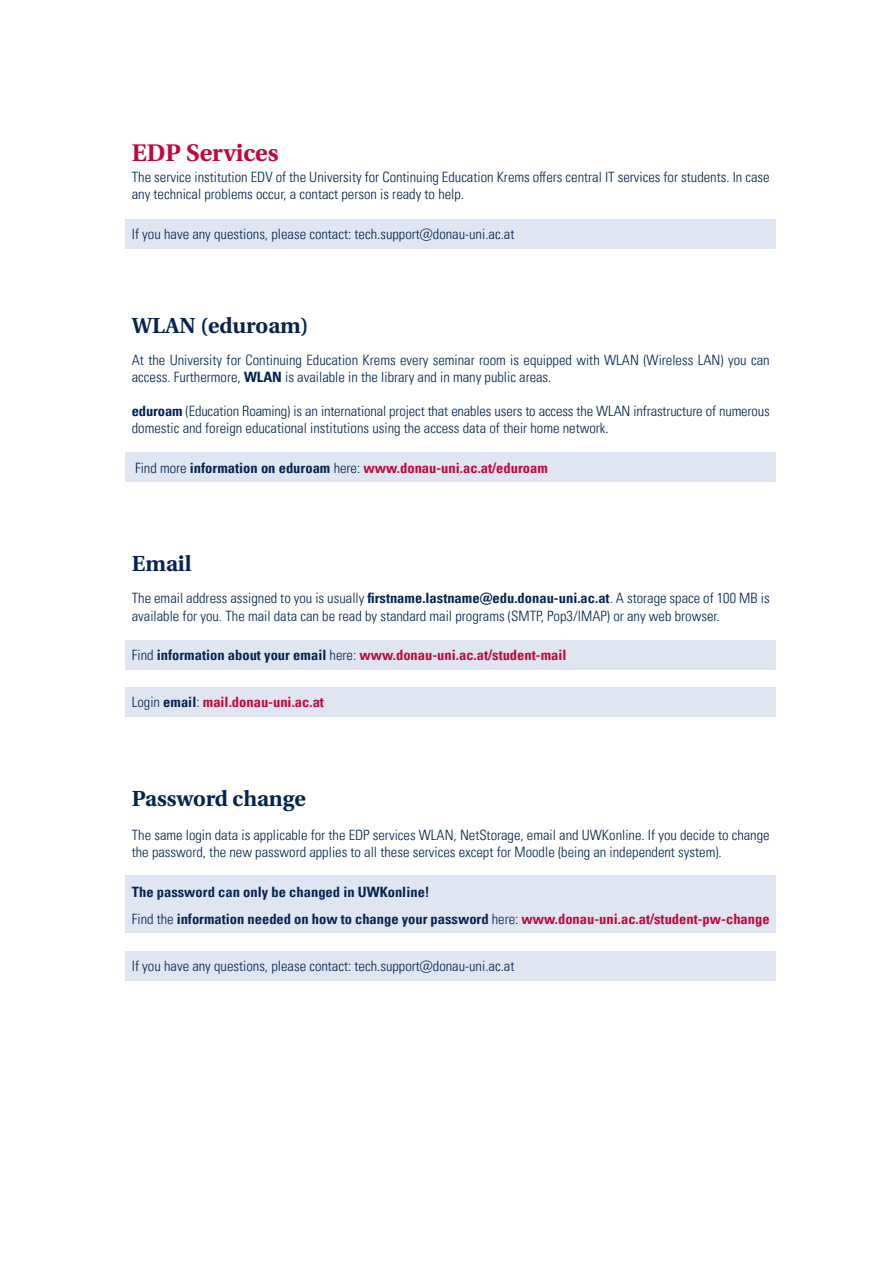
<style>
.page{position:relative;width:893px;height:1263px;background:#fff}
.page>*{position:absolute;margin:0;border:0;box-sizing:border-box;transform-origin:0 0}
.Überschrift{font:700 24px "Utopia";color:#c2063b}
.Überschrift-2{font:700 21.75px "Utopia";color:#052453}
.Text{font:300 condensed 14.25px/17.1px "Univers LT Pro";color:#052453}
.Text-2{font:700 condensed 14.25px "Univers LT Pro";color:#c2063b}
.Text-3{font:700 condensed 14.25px "Univers LT Pro";color:#052453}
.s1{font-weight:700}
.s2{font-weight:300;color:#052453}
.s3{color:#052453}
.s4{font-weight:300}
.s5{color:#c2063b}
</style>
<div class="page">
<div style="left:125px;top:951px;width:651px;height:30px;background:#e0e6f1"></div>
<div style="left:125px;top:875px;width:651px;height:57px;background:#e0e6f1"></div>
<div style="left:125px;top:687px;width:651px;height:30px;background:#e0e6f1"></div>
<div style="left:125px;top:640px;width:651px;height:30px;background:#e0e6f1"></div>
<div style="left:125px;top:452px;width:651px;height:30px;background:#e0e6f1"></div>
<div style="left:125px;top:219px;width:651px;height:30px;background:#e0e6f1"></div>
<h1 class="Überschrift" style="left:132px;top:139px;width:148px">EDP Services</h1>
<p class="Text" style="left:132px;top:168px;width:639px">The service institution EDV of the University for Continuing Education Krems offers central IT services for students. In case any technical problems occur, a contact person is ready to help.</p>
<p class="Text" style="left:132px;top:224px;width:384px">If you have any questions, please contact: tech.support@donau-uni.ac.at</p>
<h1 class="Überschrift-2" style="left:132px;top:313px;width:178px">WLAN (eduroam)</h1>
<p class="Text" style="left:132px;top:350px;width:639px">At the University for Continuing Education Krems every seminar room is equipped with WLAN (Wireless LAN) you can access. Furthermore, <span class="s1">WLAN</span> is available in the library and in many public areas.</p>
<p class="Text" style="left:132px;top:402px;width:639px"><span class="s1">eduroam</span> (Education Roaming) is an international project that enables users to access the WLAN infrastructure of numerous domestic and foreign educational institutions using the access data of their home network.</p>
<p class="Text-2" style="left:135px;top:459px;width:414px"><span class="s2">Find more</span> <span class="s3">information on eduroam</span> <span class="s2">here:</span> www.donau-uni.ac.at/eduroam</p>
<h1 class="Überschrift-2" style="left:132px;top:551px;width:61px">Email</h1>
<p class="Text" style="left:132px;top:589px;width:639px">The email address assigned to you is usually <span class="s1">firstname.lastname@edu.donau-uni.ac.at</span>. A storage space of 100 MB is available for you. The mail data can be read by standard mail programs (SMTP, Pop3/IMAP) or any web browser.</p>
<p class="Text-2" style="left:132px;top:646px;width:436px"><span class="s2">Find</span> <span class="s3">information about your email</span> <span class="s2">here:</span> www.donau-uni.ac.at/student-mail</p>
<p class="Text-2" style="left:132px;top:693px;width:194px"><span class="s2">Login</span> <span class="s3">email</span><span class="s2">:</span> mail.donau-uni.ac.at</p>
<h1 class="Überschrift-2" style="left:132px;top:786px;width:175px">Password change</h1>
<p class="Text" style="left:132px;top:825px;width:639px">The same login data is applicable for the EDP services WLAN, NetStorage, email and UWKonline. If you decide to change the password, the new password applies to all these services except for Moodle (being an independent system).</p>
<p class="Text-3" style="left:132px;top:883px;width:299px">The password can only be changed in UWKonline!</p>
<p class="Text-3" style="left:132px;top:910px;width:639px"><span class="s4">Find the</span> information needed on how to change your password <span class="s4">here:</span> <span class="s5">www.donau-uni.ac.at/student-pw-change</span></p>
<p class="Text" style="left:132px;top:957px;width:384px">If you have any questions, please contact: tech.support@donau-uni.ac.at</p>
</div>
